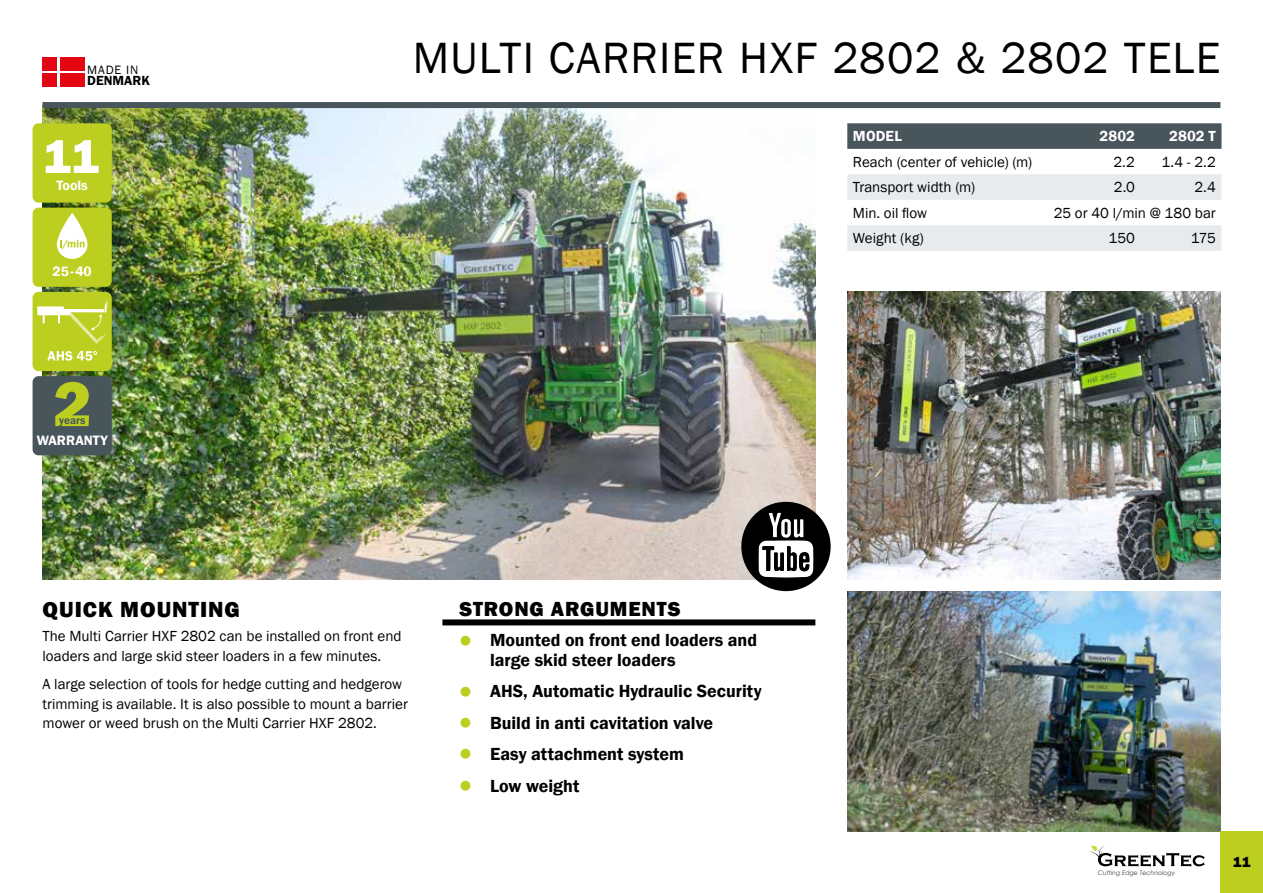
<style>
.page{position:relative;width:1263px;height:893px;background:#fff}
.page>*{position:absolute;margin:0;border:0;box-sizing:border-box;transform-origin:0 0}
.t1{font:45px "Franklin Gothic";letter-spacing:.03em;color:#000}
.t2{font:800 22.5px "Franklin Gothic";letter-spacing:.045em;color:#000}
.t3{font:800 22.5px/31.3px "Franklin Gothic";color:#bccf21;text-align:justify}
.t4{font:800 21px "Franklin Gothic";letter-spacing:.04em;color:#000}
.t5{font:600 18px/31.5px "Franklin Gothic";color:#000}
.t6{font:15px/19.5px "Franklin Gothic";color:#000}
.t7{font:600 15px "Franklin Gothic";letter-spacing:.005em;color:#fff}
.t8{font:800 15px "Franklin Gothic";color:#000}
.t9{font:600 13.95px "Franklin Gothic";color:#fff}
.t10{font:600 13.5px "Franklin Gothic";color:#000}
.t11{font:12.45px "Franklin Gothic";letter-spacing:.07em;color:#000}
.t12{font:600 11.25px "Franklin Gothic";color:#48565c}
.t13{font:italic 6.3px "Century Gothic";color:#3d3c3b}
</style>
<div class="page">
<svg style="left:1088px;top:845px;width:117px;height:22px"></svg>
<img style="left:848px;top:591px;width:372px;height:240px">
<img style="left:848px;top:292px;width:372px;height:288px">
<img style="left:43px;top:108px;width:772px;height:472px">
<div style="left:43px;top:102px;width:1177px;height:6px;background:#48565c"></div>
<div style="left:42px;top:57px;width:15px;height:13px;background:#e30613"></div>
<div style="left:60px;top:57px;width:25px;height:13px;background:#e30613"></div>
<div style="left:42px;top:73px;width:15px;height:14px;background:#e30613"></div>
<div style="left:60px;top:73px;width:25px;height:14px;background:#e30613"></div>
<div style="left:741px;top:502px;width:90px;height:89px;background:#000;border-radius:50%"></div>
<svg style="left:759px;top:513px;width:54px;height:64px"></svg>
<svg style="left:847px;top:123px;width:374px;height:26px;background:#4b595f"></svg>
<svg style="left:847px;top:174px;width:374px;height:77px"></svg>
<div style="left:442px;top:619px;width:373px;height:6px;background:#000"></div>
<div style="left:33px;top:208px;width:79px;height:79px;background:#bccf21;border-radius:6px"></div>
<svg style="left:56px;top:213px;width:32px;height:46px"></svg>
<div style="left:33px;top:292px;width:79px;height:79px;background:#bccf21;border-radius:6px"></div>
<svg style="left:47px;top:351px;width:50px;height:10px"></svg>
<svg style="left:37px;top:300px;width:71px;height:44px"></svg>
<div style="left:33px;top:376px;width:79px;height:79px;background:#48565c;border-radius:6px"></div>
<svg style="left:55px;top:382px;width:34px;height:44px"></svg>
<div style="left:33px;top:123px;width:79px;height:80px;background:#bccf21;border-radius:6px"></div>
<svg style="left:46px;top:140px;width:53px;height:33px"></svg>
<div style="left:1220px;top:831px;width:43px;height:62px;background:#bccf21"></div>
<p class="t11" style="left:87px;top:62px;width:53px">MADE IN</p>
<p class="t10" style="left:87px;top:72px;width:64px">DENMARK</p>
<p class="t9" style="left:56px;top:176px;width:33px">Tools</p>
<p class="t9" style="left:53px;top:263px;width:41px">25-40</p>
<p class="t12" style="left:59px;top:413px;width:28px">years</p>
<p class="t9" style="left:37px;top:431px;width:72px">WARRANTY</p>
<h1 class="t1" style="left:413px;top:30px;width:809px">MULTI CARRIER HXF 2802 &amp; 2802 TELE</h1>
<p class="t7" style="left:853px;top:127px;width:50px">MODEL</p>
<p class="t7" style="left:1099px;top:127px;width:37px">2802</p>
<p class="t7" style="left:1169px;top:127px;width:48px">2802 T</p>
<p class="t6" style="left:853px;top:152px;width:181px">Reach (center of vehicle) (m)</p>
<p class="t6" style="left:1113px;top:152px;width:23px">2.2</p>
<p class="t6" style="left:1161px;top:152px;width:56px">1.4 - 2.2</p>
<p class="t6" style="left:853px;top:178px;width:124px">Transport width (m)</p>
<p class="t6" style="left:1114px;top:178px;width:23px">2.0</p>
<p class="t6" style="left:1194px;top:178px;width:23px">2.4</p>
<p class="t6" style="left:853px;top:203px;width:76px">Min. oil flow</p>
<p class="t6" style="left:1054px;top:203px;width:163px">25 or 40 l/min @ 180 bar</p>
<p class="t6" style="left:853px;top:229px;width:73px">Weight (kg)</p>
<p class="t6" style="left:1109px;top:229px;width:28px">150</p>
<p class="t6" style="left:1191px;top:229px;width:27px">175</p>
<h2 class="t2" style="left:43px;top:595px;width:199px">QUICK MOUNTING</h2>
<h3 class="t4" style="left:459px;top:595px;width:223px">STRONG ARGUMENTS</h3>
<p class="t6" style="left:43px;top:627px;width:361px">The Multi Carrier HXF 2802 can be installed on front end loaders and large skid steer loaders in a few minutes.</p>
<p class="t6" style="left:43px;top:675px;width:367px">A large selection of tools for hedge cutting and hedgerow trimming is available. It is also possible to mount a barrier mower or weed brush on the Multi Carrier HXF 2802.</p>
<h2 class="t3" style="left:459px;top:623px;width:15px">●</h2>
<h2 class="t3" style="left:459px;top:674px;width:15px">● ● ● ●</h2>
<p class="t5" style="left:490px;top:630px;width:269px;line-height:19.5px">Mounted on front end loaders and large skid steer loaders</p>
<p class="t5" style="left:490px;top:675px;width:273px">AHS, Automatic Hydraulic Security<br>Build in anti cavitation valve<br>Easy attachment system<br>Low weight</p>
<p class="t13" style="left:1098px;top:869px;width:79px">Cutting Edge Technology</p>
<p class="t8" style="left:1233px;top:852px;width:19px">11</p>
</div>
